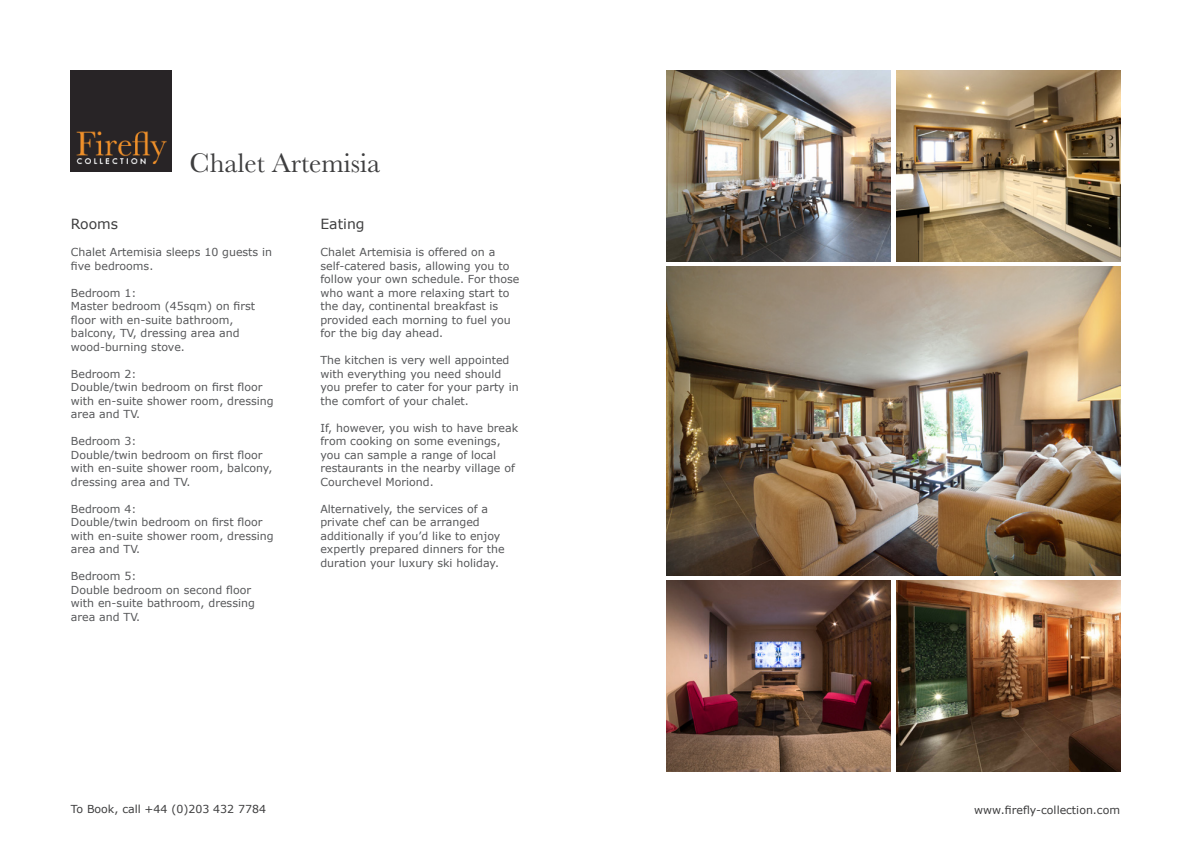
<style>
.page{position:relative;width:1191px;height:842px;background:#fff}
.page>*{position:absolute;margin:0;border:0;box-sizing:border-box;transform-origin:0 0}
.t1{font:28px "Baskerville";color:#3e3e3f}
.t2{font:14px "Verdana";color:#3e3e3f}
.t3{font:11px/13.5px "Verdana";color:#57585a}
.t4{font:11px "Verdana";color:#3e3e3f}
</style>
<div class="page">
<img style="left:71px;top:71px;width:101px;height:101px">
<img style="left:666px;top:581px;width:224px;height:190px">
<img style="left:666px;top:71px;width:224px;height:190px">
<img style="left:666px;top:267px;width:454px;height:308px">
<img style="left:896px;top:581px;width:224px;height:190px">
<img style="left:896px;top:71px;width:224px;height:190px">
<p class="t1" style="left:190px;top:145px;width:192px">Chalet Artemisia</p>
<p class="t2" style="left:71px;top:215px;width:49px">Rooms</p>
<p class="t3" style="left:71px;top:245px;width:203px">Chalet Artemisia sleeps 10 guests in five bedrooms.</p>
<p class="t3" style="left:71px;top:286px;width:67px">Bedroom 1:</p>
<p class="t3" style="left:71px;top:299px;width:186px">Master bedroom (45sqm) on first floor with en-suite bathroom, balcony, TV, dressing area and wood-burning stove.</p>
<p class="t3" style="left:71px;top:367px;width:67px">Bedroom 2:</p>
<p class="t3" style="left:71px;top:380px;width:204px">Double/twin bedroom on first floor with en-suite shower room, dressing area and TV.</p>
<p class="t3" style="left:71px;top:434px;width:67px">Bedroom 3:</p>
<p class="t3" style="left:71px;top:448px;width:203px">Double/twin bedroom on first floor with en-suite shower room, balcony, dressing area and TV.</p>
<p class="t3" style="left:71px;top:502px;width:67px">Bedroom 4:</p>
<p class="t3" style="left:71px;top:515px;width:204px">Double/twin bedroom on first floor with en-suite shower room, dressing area and TV.</p>
<p class="t3" style="left:71px;top:569px;width:67px">Bedroom 5:</p>
<p class="t3" style="left:71px;top:583px;width:185px">Double bedroom on second floor with en-suite bathroom, dressing area and TV.</p>
<p class="t2" style="left:320px;top:215px;width:46px">Eating</p>
<p class="t3" style="left:320px;top:245px;width:201px">Chalet Artemisia is offered on a self-catered basis, allowing you to follow your own schedule. For those who want a more relaxing start to the day, continental breakfast is provided each morning to fuel you for the big day ahead.</p>
<p class="t3" style="left:320px;top:353px;width:200px">The kitchen is very well appointed with everything you need should you prefer to cater for your party in the comfort of your chalet.</p>
<p class="t3" style="left:320px;top:421px;width:199px">If, however, you wish to have break from cooking on some evenings, you can sample a range of local restaurants in the nearby village of<br>Courchevel Moriond.</p>
<p class="t3" style="left:320px;top:502px;width:186px">Alternatively, the services of a private chef can be arranged additionally if you’d like to enjoy expertly prepared dinners for the duration your luxury ski holiday.</p>
<p class="t4" style="left:71px;top:802px;width:197px">To Book, call +44 (0)203 432 7784</p>
<p class="t4" style="left:974px;top:803px;width:147px">www.firefly-collection.com</p>
</div>
